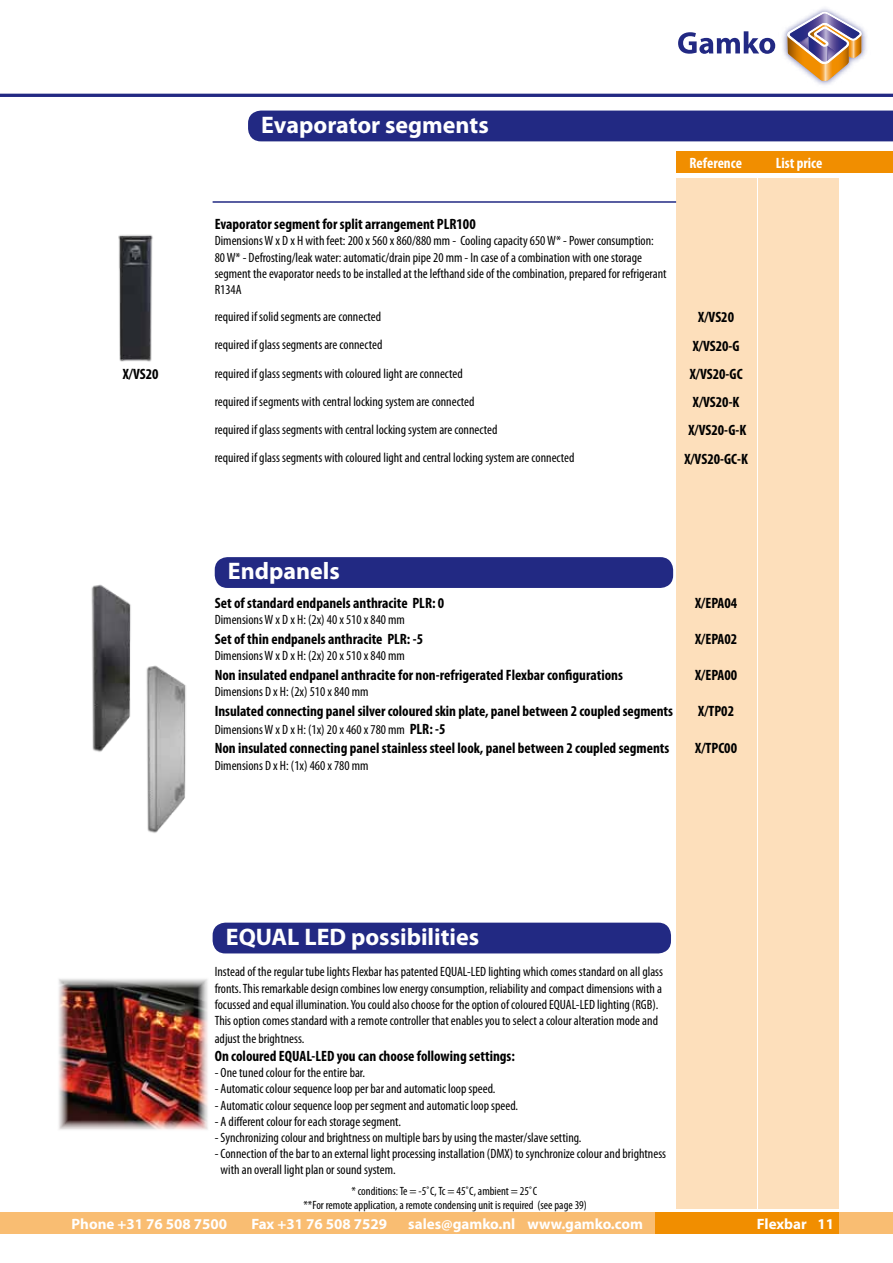
<style>
.page{position:relative;width:893px;height:1263px;background:#fff}
.page>*{position:absolute;margin:0;border:0;box-sizing:border-box;transform-origin:0 0}
.t1{font:700 24px "Myriad Pro";color:#fff}
.t2{font:700 condensed 15px "Myriad Pro";color:#000}
.t3{font:700 15px "Myriad Pro";color:#fff}
.t4{font:700 condensed 15px "Myriad Pro";color:#fff}
.t5{font:condensed 13.5px/16.2px "Myriad Pro";color:#000}
.t6{font:condensed 12px/14.4px "Myriad Pro";color:#000;text-align:center}
.s1{font-weight:700;font-size:15px}
</style>
<div class="page">
<div style="left:676px;top:179px;width:80px;height:1030px;background:#fddfbb"></div>
<div style="left:759px;top:179px;width:80px;height:1030px;background:#fddfbb"></div>
<div style="left:0;top:1212px;width:893px;height:21px;background:#f9bd72"></div>
<div style="left:656px;top:1212px;width:183px;height:21px;background:#f18e00"></div>
<hr style="left:0;top:94px;width:893px;height:3px;background:#222983">
<svg style="left:678px;top:31px;width:97px;height:23px"></svg>
<img style="left:783px;top:8px;width:84px;height:77px">
<svg style="left:787px;top:12px;width:74px;height:69px"></svg>
<div style="left:676px;top:152px;width:217px;height:21px;background:#f18e00"></div>
<div style="left:248px;top:111px;width:645px;height:30px;background:#222983"></div>
<img style="left:118px;top:234px;width:35px;height:128px">
<img style="left:91px;top:584px;width:40px;height:168px">
<img style="left:146px;top:665px;width:40px;height:168px">
<img style="left:59px;top:979px;width:149px;height:151px">
<hr style="left:213px;top:201px;width:463px;height:2px;background:#222983">
<div style="left:215px;top:557px;width:458px;height:31px;background:#222983;border-radius:13px"></div>
<div style="left:213px;top:923px;width:458px;height:30px;background:#222983;border-radius:13px"></div>
<p class="t2" style="left:123px;top:365px;width:37px">X/VS20</p>
<h1 class="t1" style="left:261px;top:109px;width:229px">Evaporator segments</h1>
<p class="t4" style="left:690px;top:153px;width:54px">Reference</p>
<p class="t4" style="left:776px;top:153px;width:48px">List price</p>
<p class="t2" style="left:215px;top:215px;width:262px">Evaporator segment for split arrangement PLR100</p>
<p class="t5" style="left:215px;top:233px;width:453px">Dimensions W x D x H with feet: 200 x 560 x 860/880 mm - Cooling capacity 650 W* - Power consumption:<br>80 W* - Defrosting/leak water: automatic/drain pipe 20 mm - In case of a combination with one storage segment the evaporator needs to be installed at the lefthand side of the combination, prepared for refrigerant R134A</p>
<p class="t5" style="left:215px;top:308px;width:168px">required if solid segments are connected</p>
<p class="t2" style="left:698px;top:308px;width:37px">X/VS20</p>
<p class="t5" style="left:215px;top:337px;width:169px">required if glass segments are connected</p>
<p class="t2" style="left:693px;top:336px;width:48px">X/VS20-G</p>
<p class="t5" style="left:215px;top:365px;width:250px">required if glass segments with coloured light are connected</p>
<p class="t2" style="left:690px;top:364px;width:54px">X/VS20-GC</p>
<p class="t5" style="left:215px;top:393px;width:261px">required if segments with central locking system are connected</p>
<p class="t2" style="left:693px;top:393px;width:48px">X/VS20-K</p>
<p class="t5" style="left:215px;top:421px;width:284px">required if glass segments with central locking system are connected</p>
<p class="t2" style="left:688px;top:421px;width:59px">X/VS20-G-K</p>
<p class="t5" style="left:215px;top:450px;width:361px">required if glass segments with coloured light and central locking system are connected</p>
<p class="t2" style="left:684px;top:449px;width:65px">X/VS20-GC-K</p>
<h1 class="t1" style="left:228px;top:556px;width:113px">Endpanels</h1>
<p class="t2" style="left:215px;top:593px;width:231px">Set of standard endpanels anthracite PLR: 0</p>
<p class="t5" style="left:215px;top:611px;width:192px">Dimensions W x D x H: (2x) 40 x 510 x 840 mm</p>
<p class="t2" style="left:695px;top:593px;width:44px">X/EPA04</p>
<p class="t2" style="left:215px;top:629px;width:210px">Set of thin endpanels anthracite PLR: -5</p>
<p class="t5" style="left:215px;top:647px;width:192px">Dimensions W x D x H: (2x) 20 x 510 x 840 mm</p>
<p class="t2" style="left:695px;top:629px;width:44px">X/EPA02</p>
<p class="t2" style="left:215px;top:665px;width:410px">Non insulated endpanel anthracite for non-refrigerated Flexbar configurations</p>
<p class="t5" style="left:215px;top:683px;width:155px">Dimensions D x H: (2x) 510 x 840 mm</p>
<p class="t2" style="left:695px;top:665px;width:44px">X/EPA00</p>
<p class="t2" style="left:215px;top:701px;width:460px">Insulated connecting panel silver coloured skin plate, panel between 2 coupled segments</p>
<p class="t5" style="left:215px;top:721px;width:232px">Dimensions W x D x H: (1x) 20 x 460 x 780 mm <span class="s1">PLR: -5</span></p>
<p class="t2" style="left:698px;top:701px;width:37px">X/TP02</p>
<p class="t2" style="left:215px;top:739px;width:456px">Non insulated connecting panel stainless steel look, panel between 2 coupled segments</p>
<p class="t5" style="left:215px;top:757px;width:155px">Dimensions D x H: (1x) 460 x 780 mm</p>
<p class="t2" style="left:695px;top:739px;width:43px">X/TPC00</p>
<h1 class="t1" style="left:226px;top:921px;width:255px">EQUAL LED possibilities</h1>
<p class="t5" style="left:215px;top:964px;width:450px">Instead of the regular tube lights Flexbar has patented EQUAL-LED lighting which comes standard on all glass fronts. This remarkable design combines low energy consumption, reliability and compact dimensions with a focussed and equal illumination. You could also choose for the option of coloured EQUAL-LED lighting (RGB).<br>This option comes standard with a remote controller that enables you to select a colour alteration mode and</p>
<p class="t5" style="left:215px;top:1030px;width:91px">adjust the brightness.</p>
<p class="t2" style="left:215px;top:1046px;width:302px">On coloured EQUAL-LED you can choose following settings:</p>
<p class="t5" style="left:215px;top:1064px;width:152px">- One tuned colour for the entire bar.</p>
<p class="t5" style="left:215px;top:1081px;width:282px">- Automatic colour sequence loop per bar and automatic loop speed.</p>
<p class="t5" style="left:215px;top:1097px;width:305px">- Automatic colour sequence loop per segment and automatic loop speed.</p>
<p class="t5" style="left:215px;top:1113px;width:188px">- A different colour for each storage segment.</p>
<p class="t5" style="left:215px;top:1129px;width:368px">- Synchronizing colour and brightness on multiple bars by using the master/slave setting.</p>
<p class="t5" style="left:221px;top:1145px;width:447px;text-indent:-6px">- Connection of the bar to an external light processing installation (DMX) to synchronize colour and brightness with an overall light plan or sound system.</p>
<p class="t6" style="left:303px;top:1183px;width:285px">* conditions: Te = -5˚C, Tc = 45˚C, ambient = 25˚C<br>**For remote application, a remote condensing unit is required (see page 39)</p>
<p class="t3" style="left:757px;top:1214px;width:51px">Flexbar</p>
<p class="t3" style="left:72px;top:1214px;width:157px">Phone +31 76 508 7500</p>
<p class="t3" style="left:251px;top:1214px;width:137px">Fax +31 76 508 7529</p>
<p class="t3" style="left:408px;top:1214px;width:236px">sales@gamko.nl www.gamko.com</p>
<p class="t3" style="left:817px;top:1214px;width:18px">11</p>
</div>
